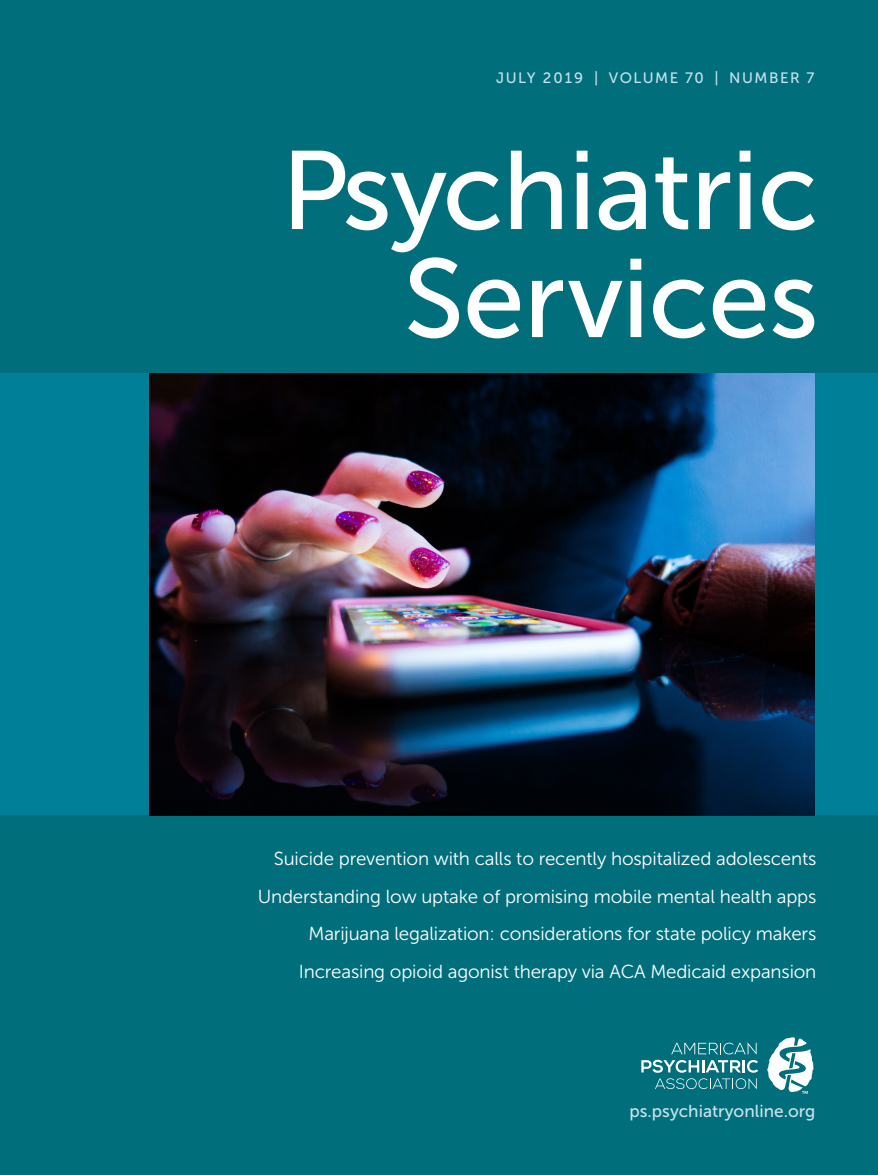
<style>
.page{position:relative;width:878px;height:1175px;background:#006e7b}
.page>*{position:absolute;margin:0;border:0;box-sizing:border-box;transform-origin:0 0}
.t1{font:111px "Museo Sans 500";letter-spacing:-.01em;color:#fff}
.Cover_blurbs{font:18.75px "Museo Sans 300";letter-spacing:-.01em;color:#fff}
.t2{font:17.25px "Museo Sans 500";color:#c8e2ed}
.t3{font:15px "Museo Sans 500";letter-spacing:.1em;color:#c8e2ed}
</style>
<div class="page">
<div style="left:0;top:373px;width:878px;height:441px;background:#008098"></div>
<img style="left:149px;top:373px;width:665px;height:442px">
<svg style="left:767px;top:1037px;width:46px;height:56px"></svg>
<svg style="left:641px;top:1042px;width:117px;height:30px"></svg>
<svg style="left:655px;top:1078px;width:101px;height:11px"></svg>
<p class="t3" style="left:496px;top:69px;width:320px">JULY 2019 | VOLUME 70 | NUMBER 7</p>
<p class="t1" style="left:281px;top:130px;width:539px">Psychiatric</p>
<p class="t1" style="left:403px;top:238px;width:416px">Services</p>
<p class="Cover_blurbs" style="left:274px;top:848px;width:544px">Suicide prevention with calls to recently hospitalized adolescents</p>
<p class="Cover_blurbs" style="left:258px;top:886px;width:560px">Understanding low uptake of promising mobile mental health apps</p>
<p class="Cover_blurbs" style="left:308px;top:923px;width:509px">Marijuana legalization: considerations for state policy makers</p>
<p class="Cover_blurbs" style="left:299px;top:961px;width:519px">Increasing opioid agonist therapy via ACA Medicaid expansion</p>
<p class="t2" style="left:629px;top:1101px;width:187px">ps.psychiatryonline.org</p>
</div>
